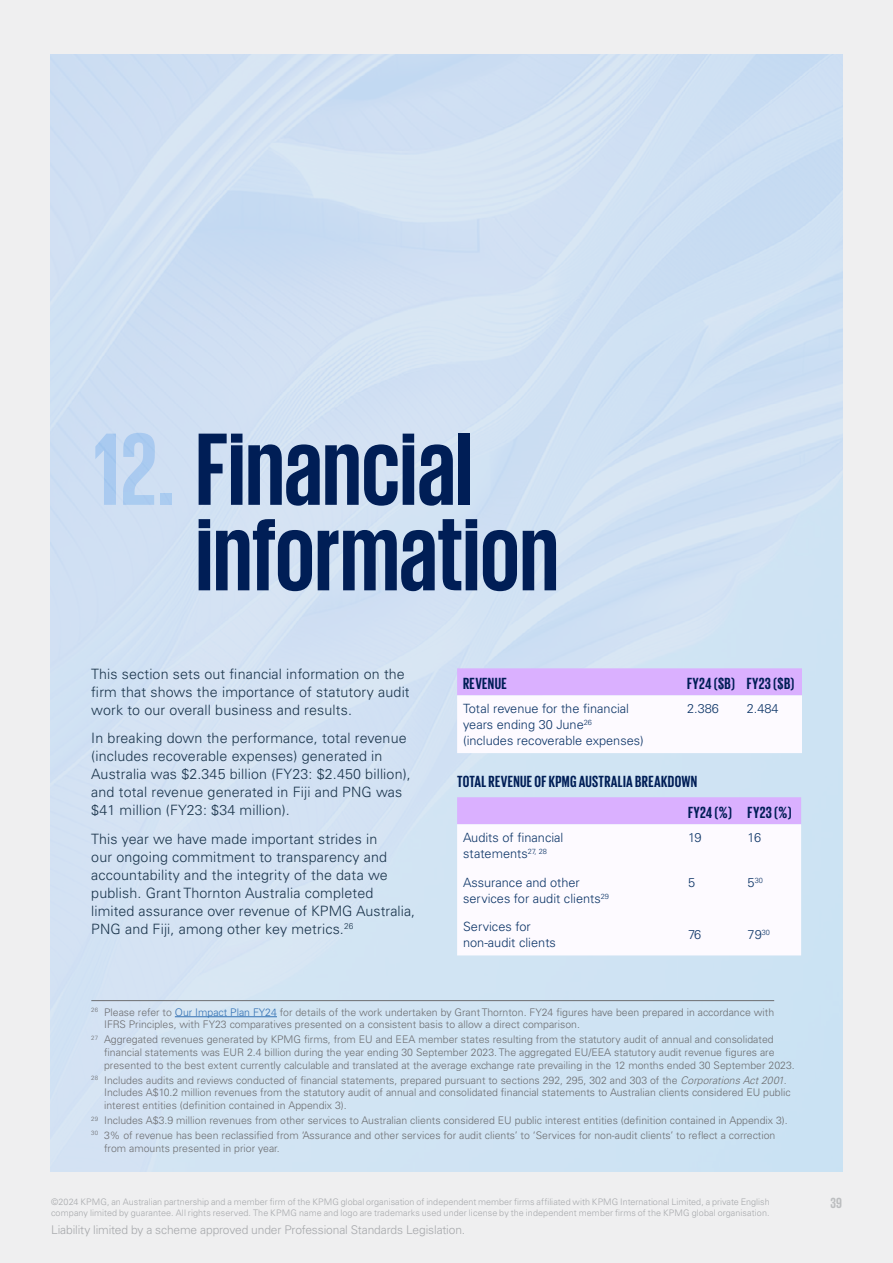
<style>
.page{position:relative;width:893px;height:1263px;background:#efeff0}
.page>*{position:absolute;margin:0;border:0;box-sizing:border-box;transform-origin:0 0}
.t1{font:700 105px/85.5px "KPMG";color:#001e56}
.t2{font:700 16.5px/31.2px "KPMG";letter-spacing:.02em;color:#001e56}
.t3{font:700 15px "KPMG";color:#bcbec0}
.t4{font:300 14.25px/18px "Univers LT Std";letter-spacing:.01em;color:#1b354c}
.t5{font:300 12.75px/15.8px "Univers LT Std";color:#0e3668}
.t6{font:300 12px "Univers LT Std";letter-spacing:-.01em;color:#a7a9ac}
.t7{font:300 10.5px/12.8px "Univers LT Std";color:#6d6e71}
.t8{font:300 9px/10.8px "Univers LT Std";letter-spacing:.005em;color:#a7a9ac}
.t9{font:300 7.5px "Univers LT Std";color:#0e3668}
.s1{font-size:12.75px}
.s2{color:#3371b3}
.s3{font-style:italic}
</style>
<div class="page">
<div style="left:50px;top:54px;width:792px;height:1117px;background:#d0e2f3"></div>
<svg style="left:457px;top:668px;width:345px;height:85px"></svg>
<svg style="left:457px;top:797px;width:344px;height:158px"></svg>
<hr style="left:91px;top:1000px;width:683px;height:1px;background:#6d6e71">
<hr style="left:175px;top:1016px;width:102px;height:1px;background:#3371b3">
<h1 class="t1" style="left:196px;top:423px;width:365px;text-indent:-103px">12. Financial information</h1>
<h3 class="t4" style="left:91px;top:665px;width:320px">This section sets out financial information on the firm that shows the importance of statutory audit work to our overall business and results.</h3>
<h3 class="t4" style="left:91px;top:729px;width:321px">In breaking down the performance, total revenue (includes recoverable expenses) generated in Australia was $2.345 billion (FY23: $2.450 billion), and total revenue generated in Fiji and PNG was $41 million (FY23: $34 million).</h3>
<p class="t4" style="left:91px;top:830px;width:325px">This year we have made important strides in<br>our ongoing commitment to transparency and accountability and the integrity of the data we publish. Grant Thornton Australia completed limited assurance over revenue of KPMG Australia, PNG and Fiji, among other key metrics.<sup>26</sup></p>
<h2 class="t2" style="left:463px;top:668px;width:45px">REVENUE</h2>
<h2 class="t2" style="left:687px;top:668px;width:109px">FY24 ($B) FY23 ($B)</h2>
<p class="t5" style="left:463px;top:701px;width:182px">Total revenue for the financial years ending 30 June<sup>26 </sup>(includes recoverable expenses)</p>
<p class="t5" style="left:687px;top:701px;width:33px">2.386</p>
<p class="t5" style="left:747px;top:701px;width:33px">2.484</p>
<h2 class="t2" style="left:688px;top:765px;width:105px;text-indent:-231px">TOTAL REVENUE OF KPMG AUSTRALIA BREAKDOWN<br>FY24 (%) FY23 (%)</h2>
<p class="t5" style="left:463px;top:830px;width:102px">Audits of financial statements<sup>27,</sup> <sup>28</sup></p>
<p class="t5" style="left:688px;top:830px;width:15px">19</p>
<p class="t5" style="left:748px;top:830px;width:15px">16</p>
<p class="t5" style="left:463px;top:875px;width:147px">Assurance and other services for audit clients<sup>29</sup></p>
<p class="t5" style="left:688px;top:875px;width:9px">5</p>
<p class="t9" style="left:748px;top:876px;width:17px"><span class="s1">5</span>30</p>
<p class="t5" style="left:463px;top:919px;width:94px">Services for non-audit clients</p>
<p class="t5" style="left:688px;top:927px;width:15px">76</p>
<p class="t5" style="left:748px;top:927px;width:24px">79<sup>30</sup></p>
<p class="t7" style="left:104px;top:1005px;width:672px;text-indent:-13px"><sup>26</sup> Please refer to <span class="s2">Our Impact Plan FY24</span> for details of the work undertaken by Grant Thornton. FY24 figures have been prepared in accordance with<br>IFRS Principles, with FY23 comparatives presented on a consistent basis to allow a direct comparison.</p>
<p class="t7" style="left:104px;top:1033px;width:692px;text-indent:-13px"><sup>27</sup> Aggregated revenues generated by KPMG firms, from EU and EEA member states resulting from the statutory audit of annual and consolidated financial statements was EUR 2.4 billion during the year ending 30 September 2023. The aggregated EU/EEA statutory audit revenue figures are presented to the best extent currently calculable and translated at the average exchange rate prevailing in the 12 months ended 30 September 2023.</p>
<p class="t7" style="left:104px;top:1073px;width:688px;text-indent:-13px"><sup>28</sup> Includes audits and reviews conducted of financial statements, prepared pursuant to sections 292, 295, 302 and 303 of the <span class="s3">Corporations Act 2001</span>.<br>Includes A$10.2 million revenues from the statutory audit of annual and consolidated financial statements to Australian clients considered EU public interest entities (definition contained in Appendix 3).</p>
<p class="t7" style="left:91px;top:1113px;width:698px;line-height:14.9px"><sup>29</sup> Includes A$3.9 million revenues from other services to Australian clients considered EU public interest entities (definition contained in Appendix 3).<br><sup>30</sup> 3% of revenue has been reclassified from ‘Assurance and other services for audit clients’ to ‘Services for non-audit clients’ to reflect a correction</p>
<p class="t7" style="left:104px;top:1141px;width:177px">from amounts presented in prior year.</p>
<p class="t8" style="left:51px;top:1196px;width:720px">©2024 KPMG, an Australian partnership and a member firm of the KPMG global organisation of independent member firms affiliated with KPMG International Limited, a private English company limited by guarantee. All rights reserved. The KPMG name and logo are trademarks used under license by the independent member firms of the KPMG global organisation.</p>
<p class="t6" style="left:51px;top:1223px;width:416px">Liability limited by a scheme approved under Professional Standards Legislation.</p>
<h3 class="t3" style="left:831px;top:1196px;width:13px">39</h3>
</div>
